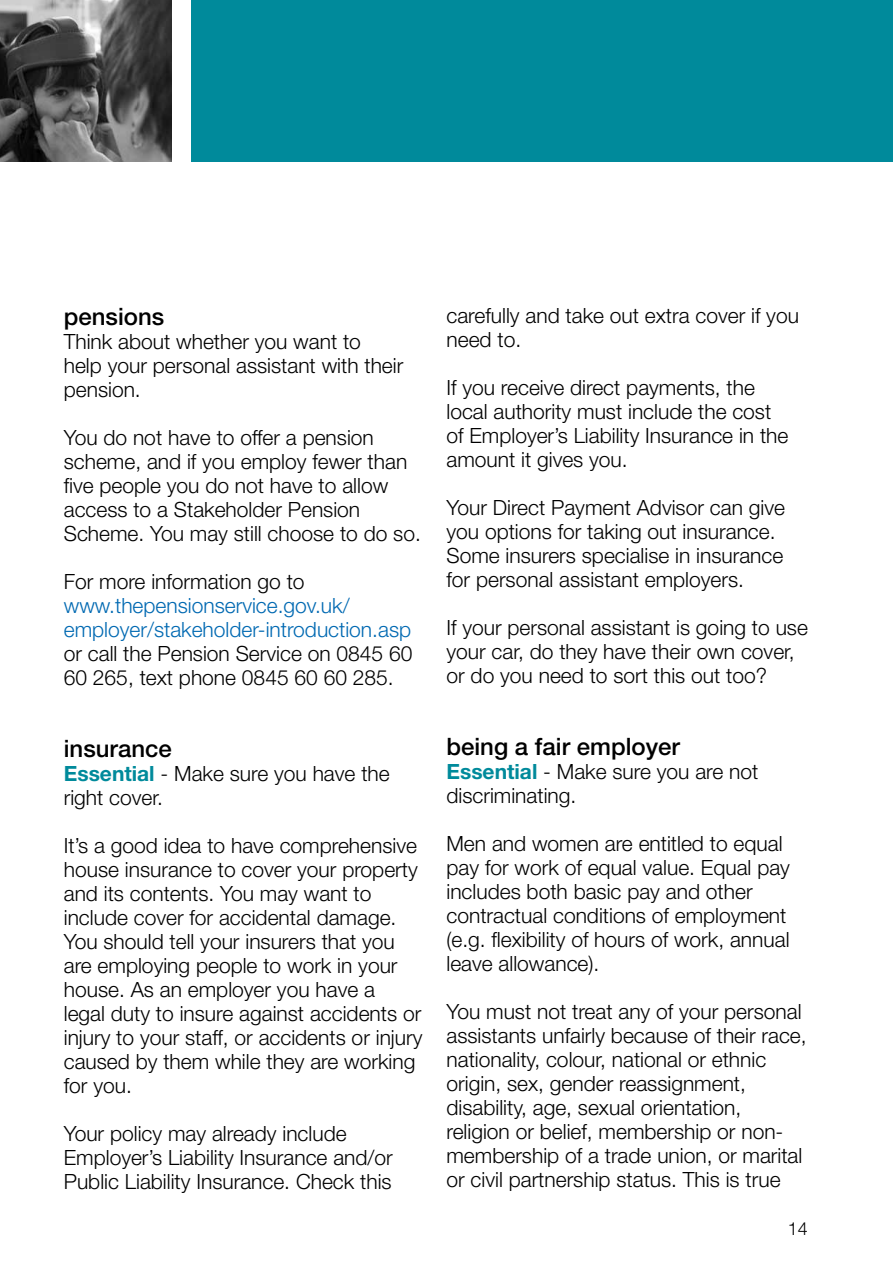
<style>
.page{position:relative;width:893px;height:1263px;background:#fff}
.page>*{position:absolute;margin:0;border:0;box-sizing:border-box;transform-origin:0 0}
.t1{font:500 24px "Helvetica Neue LT Std";color:#000}
.t2{font:300 21px/24px "Helvetica Neue LT Std";color:#000}
.t3{font:300 21px/24px "Helvetica Neue LT Std";color:#0069b2}
.t4{font:300 18px "Helvetica Neue LT Std";color:#000}
.s1{font-weight:700;color:#008a9b}
</style>
<div class="page">
<div style="left:191px;top:0;width:702px;height:161px;background:#008a9b"></div>
<img style="left:0;top:0;width:172px;height:161px">
<p class="t1" style="left:64px;top:302px;width:102px">pensions</p>
<p class="t2" style="left:64px;top:329px;width:341px">Think about whether you want to help your personal assistant with their pension.</p>
<p class="t2" style="left:64px;top:425px;width:359px">You do not have to offer a pension scheme, and if you employ fewer than five people you do not have to allow access to a Stakeholder Pension Scheme. You may still choose to do so.</p>
<p class="t2" style="left:64px;top:569px;width:242px">For more information go to</p>
<p class="t3" style="left:64px;top:593px;width:349px">www.thepensionservice.gov.uk/ employer/stakeholder-introduction.asp</p>
<p class="t2" style="left:64px;top:641px;width:350px">or call the Pension Service on 0845 60<br>60 265, text phone 0845 60 60 285.</p>
<p class="t1" style="left:64px;top:734px;width:110px">insurance</p>
<p class="t2" style="left:64px;top:761px;width:327px"><span class="s1">Essential</span> - Make sure you have the right cover.</p>
<p class="t2" style="left:64px;top:833px;width:360px">It’s a good idea to have comprehensive house insurance to cover your property and its contents. You may want to include cover for accidental damage.<br>You should tell your insurers that you are employing people to work in your house. As an employer you have a<br>legal duty to insure against accidents or injury to your staff, or accidents or injury caused by them while they are working for you.</p>
<p class="t2" style="left:64px;top:1121px;width:331px">Your policy may already include<br>Employer’s Liability Insurance and/or<br>Public Liability Insurance. Check this</p>
<p class="t2" style="left:446px;top:303px;width:354px">carefully and take out extra cover if you need to.</p>
<p class="t2" style="left:446px;top:375px;width:343px">If you receive direct payments, the local authority must include the cost of Employer’s Liability Insurance in the amount it gives you.</p>
<p class="t2" style="left:446px;top:495px;width:340px">Your Direct Payment Advisor can give you options for taking out insurance.<br>Some insurers specialise in insurance for personal assistant employers.</p>
<p class="t2" style="left:446px;top:615px;width:363px">If your personal assistant is going to use your car, do they have their own cover, or do you need to sort this out too?</p>
<p class="t1" style="left:446px;top:732px;width:235px">being a fair employer</p>
<p class="t2" style="left:446px;top:759px;width:313px"><span class="s1">Essential</span> - Make sure you are not discriminating.</p>
<p class="t2" style="left:446px;top:831px;width:345px">Men and women are entitled to equal pay for work of equal value. Equal pay includes both basic pay and other contractual conditions of employment (e.g. flexibility of hours of work, annual leave allowance).</p>
<p class="t2" style="left:446px;top:999px;width:362px">You must not treat any of your personal assistants unfairly because of their race, nationality, colour, national or ethnic origin, sex, gender reassignment, disability, age, sexual orientation, religion or belief, membership or non&shy;membership of a trade union, or marital or civil partnership status. This is true</p>
<p class="t4" style="left:788px;top:1217px;width:22px">14</p>
</div>
